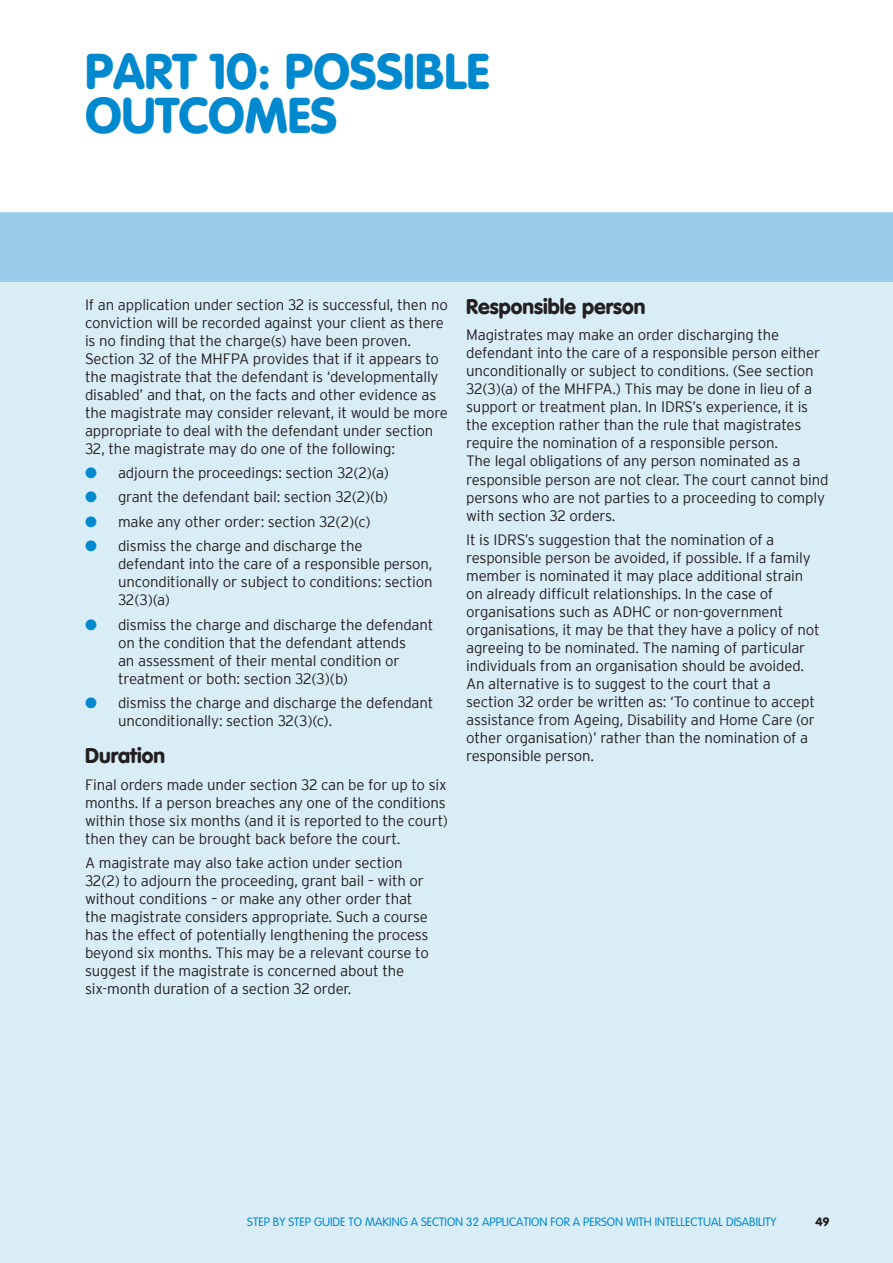
<style>
.page{position:relative;width:893px;height:1263px;background:#fff}
.page>*{position:absolute;margin:0;border:0;box-sizing:border-box;transform-origin:0 0}
.t1{font:900 49.5px "VA Gblake";color:#0089cf}
.t2{font:900 21px "VA Gblake";color:#231f20}
.t3{font:300 15px/18px "Interstate";letter-spacing:-.01em;color:#231f20}
.t4{font:300 12px "VA Gblake";color:#0089cf}
.t5{font:900 12px "VA Gblake";color:#231f20}
.s1{color:#0089cf}
</style>
<div class="page">
<div style="left:0;top:282px;width:893px;height:981px;background:#d9edf7"></div>
<div style="left:0;top:213px;width:893px;height:69px;background:#98cce9"></div>
<h1 class="t1" style="left:85px;top:42px;width:58px">Part</h1>
<h1 class="t1" style="left:210px;top:42px;width:130px">10: Possible</h1>
<h1 class="t1" style="left:85px;top:86px;width:33px">outcomes</h1>
<p class="t3" style="left:85px;top:295px;width:364px">If an application under section 32 is successful, then no conviction will be recorded against your client as there is no finding that the charge(s) have been proven.<br>Section 32 of the MHFPA provides that if it appears to the magistrate that the defendant is ‘developmentally disabled’ and that, on the facts and other evidence as the magistrate may consider relevant, it would be more appropriate to deal with the defendant under section 32, the magistrate may do one of the following:</p>
<p class="t3" style="left:85px;top:464px;width:306px"><span class="s1">●</span> adjourn the proceedings: section 32(2)(a)</p>
<p class="t3" style="left:85px;top:488px;width:305px"><span class="s1">●</span> grant the defendant bail: section 32(2)(b)</p>
<p class="t3" style="left:85px;top:512px;width:287px"><span class="s1">●</span> make any other order: section 32(2)(c)</p>
<p class="t3" style="left:118px;top:537px;width:316px;text-indent:-33px"><span class="s1">●</span> dismiss the charge and discharge the defendant into the care of a responsible person, unconditionally or subject to conditions: section 32(3)(a)</p>
<p class="t3" style="left:118px;top:615px;width:317px;text-indent:-33px"><span class="s1">●</span> dismiss the charge and discharge the defendant on the condition that the defendant attends<br>an assessment of their mental condition or treatment or both: section 32(3)(b)</p>
<p class="t3" style="left:118px;top:693px;width:317px;text-indent:-33px"><span class="s1">●</span> dismiss the charge and discharge the defendant unconditionally: section 32(3)(c).</p>
<h2 class="t2" style="left:85px;top:743px;width:82px">Duration</h2>
<p class="t3" style="left:85px;top:775px;width:365px">Final orders made under section 32 can be for up to six months. If a person breaches any one of the conditions within those six months (and it is reported to the court) then they can be brought back before the court.</p>
<p class="t3" style="left:85px;top:854px;width:345px">A magistrate may also take action under section 32(2) to adjourn the proceeding, grant bail – with or without conditions – or make any other order that the magistrate considers appropriate. Such a course has the effect of potentially lengthening the process beyond six months. This may be a relevant course to suggest if the magistrate is concerned about the six-month duration of a section 32 order.</p>
<h2 class="t2" style="left:466px;top:294px;width:181px">Responsible person</h2>
<p class="t3" style="left:466px;top:326px;width:364px">Magistrates may make an order discharging the defendant into the care of a responsible person either unconditionally or subject to conditions. (See section 32(3)(a) of the MHFPA.) This may be done in lieu of a support or treatment plan. In IDRS’s experience, it is the exception rather than the rule that magistrates require the nomination of a responsible person.<br>The legal obligations of any person nominated as a responsible person are not clear. The court cannot bind persons who are not parties to a proceeding to comply with section 32 orders.</p>
<p class="t3" style="left:466px;top:530px;width:355px">It is IDRS’s suggestion that the nomination of a responsible person be avoided, if possible. If a family member is nominated it may place additional strain on already difficult relationships. In the case of organisations such as ADHC or non-government organisations, it may be that they have a policy of not agreeing to be nominated. The naming of particular individuals from an organisation should be avoided.<br>An alternative is to suggest to the court that a section 32 order be written as: ‘To continue to accept assistance from Ageing, Disability and Home Care (or other organisation)’ rather than the nomination of a responsible person.</p>
<p class="t4" style="left:247px;top:1215px;width:531px">STEP BY STEP GUIDE TO MAKING A SECTION 32 APPLICATION FOR A PERSON WITH INTELLECTUAL DISABILITY</p>
<p class="t5" style="left:815px;top:1214px;width:15px">49</p>
</div>
